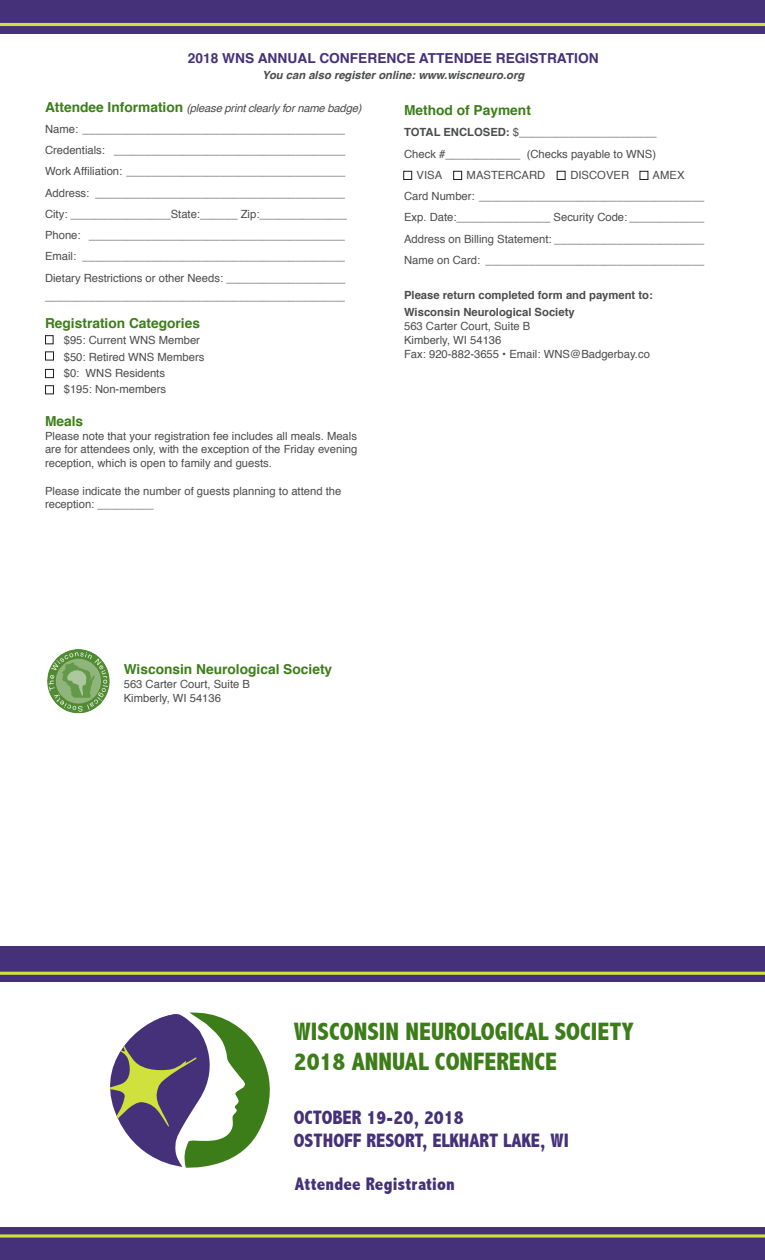
<style>
.page{position:relative;width:765px;height:1260px;background:#fff}
.page>*{position:absolute;margin:0;border:0;box-sizing:border-box;transform-origin:0 0}
.t1{font:800 condensed 25.25px "Abadi";color:#3c7d19}
.t2{font:800 condensed 19.5px "Abadi";color:#453179}
.t3{font:800 condensed 18.25px "Abadi";letter-spacing:.01em;color:#453179}
.t4{font:700 13.75px "Helvetica";color:#3c7d19}
.t5{font:700 13.75px "Helvetica";color:#453179}
.t6{font:11.25px/13.8px "Helvetica";color:#4b4c4d}
.t7{font:700 11.25px "Helvetica";color:#4b4c4d}
.t8{font:italic 11.25px "Helvetica";letter-spacing:-.02em;color:#4b4c4d}
.t9{font:italic 700 11.25px "Helvetica";color:#4b4c4d}
.s1{font-weight:700;font-style:normal;font-size:13.75px;color:#3c7d19}
.s2{font-weight:700}
</style>
<div class="page">
<div style="left:45px;top:335px;width:9px;height:9px;border:1px solid #231f20"></div>
<div style="left:45px;top:351px;width:9px;height:10px;border:1px solid #231f20"></div>
<div style="left:45px;top:369px;width:9px;height:9px;border:1px solid #231f20"></div>
<div style="left:45px;top:385px;width:9px;height:9px;border:1px solid #231f20"></div>
<div style="left:403px;top:171px;width:9px;height:9px;border:1px solid #231f20"></div>
<div style="left:453px;top:171px;width:9px;height:9px;border:1px solid #231f20"></div>
<div style="left:557px;top:171px;width:9px;height:9px;border:1px solid #231f20"></div>
<div style="left:639px;top:171px;width:9px;height:9px;border:1px solid #231f20"></div>
<svg style="left:110px;top:1012px;width:160px;height:156px"></svg>
<img style="left:47px;top:649px;width:63px;height:64px">
<div style="left:0;top:946px;width:765px;height:36px;background:#453179"></div>
<hr style="left:0;top:972px;width:765px;height:3px;background:#d0e13d">
<div style="left:0;top:1227px;width:765px;height:33px;background:#453179"></div>
<svg style="left:0;top:1234px;width:765px;height:4px;background:#b1ba4a"></svg>
<div style="left:0;top:0;width:765px;height:33px;background:#453179"></div>
<hr style="left:0;top:23px;width:765px;height:3px;background:#d0e13d">
<p class="t5" style="left:188px;top:47px;width:412px">2018 WNS ANNUAL CONFERENCE ATTENDEE REGISTRATION</p>
<p class="t9" style="left:262px;top:66px;width:263px">You can also register online: www.wiscneuro.org</p>
<p class="t8" style="left:45px;top:99px;width:318px"><span class="s1">Attendee Information</span> (please print clearly for name badge)</p>
<p class="t6" style="left:45px;top:122px;width:302px">Name: __________________________________________</p>
<p class="t6" style="left:45px;top:144px;width:302px">Credentials: _____________________________________</p>
<p class="t6" style="left:45px;top:165px;width:302px">Work Affiliation: ___________________________________</p>
<p class="t6" style="left:45px;top:186px;width:302px">Address: ________________________________________</p>
<p class="t6" style="left:45px;top:207px;width:304px">City: ________________State:______ Zip:______________</p>
<p class="t6" style="left:45px;top:229px;width:302px">Phone: _________________________________________</p>
<p class="t6" style="left:45px;top:250px;width:302px">Email: __________________________________________</p>
<p class="t6" style="left:45px;top:269px;width:302px;line-height:18.8px">Dietary Restrictions or other Needs: ___________________ ________________________________________________</p>
<p class="t4" style="left:45px;top:312px;width:157px">Registration Categories</p>
<p class="t6" style="left:64px;top:334px;width:138px">$95: Current WNS Member</p>
<p class="t6" style="left:64px;top:350px;width:142px">$50: Retired WNS Members</p>
<p class="t6" style="left:64px;top:366px;width:103px">$0: WNS Residents</p>
<p class="t6" style="left:64px;top:383px;width:104px">$195: Non-members</p>
<p class="t4" style="left:45px;top:410px;width:40px">Meals</p>
<p class="t6" style="left:45px;top:429px;width:314px;text-align:justify">Please note that your registration fee includes all meals. Meals are for attendees only, with the exception of the Friday evening reception, which is open to family and guests.</p>
<p class="t6" style="left:45px;top:484px;width:298px">Please indicate the number of guests planning to attend the reception: _________</p>
<p class="t4" style="left:404px;top:99px;width:128px">Method of Payment</p>
<p class="t6" style="left:404px;top:126px;width:254px"><span class="s2">TOTAL ENCLOSED:</span> $______________________</p>
<p class="t6" style="left:404px;top:147px;width:253px">Check #____________ (Checks payable to WNS)</p>
<p class="t6" style="left:417px;top:168px;width:27px">VISA</p>
<p class="t6" style="left:467px;top:168px;width:80px">MASTERCARD</p>
<p class="t6" style="left:570px;top:168px;width:60px">DISCOVER</p>
<p class="t6" style="left:653px;top:168px;width:33px">AMEX</p>
<p class="t6" style="left:404px;top:190px;width:302px">Card Number: ____________________________________</p>
<p class="t6" style="left:404px;top:211px;width:302px">Exp. Date:_______________ Security Code: ____________</p>
<p class="t6" style="left:404px;top:232px;width:302px">Address on Billing Statement: ________________________</p>
<p class="t6" style="left:404px;top:253px;width:302px">Name on Card: ___________________________________</p>
<p class="t7" style="left:404px;top:286px;width:250px">Please return completed form and payment to:</p>
<p class="t7" style="left:404px;top:303px;width:172px">Wisconsin Neurological Society</p>
<p class="t6" style="left:404px;top:320px;width:128px">563 Carter Court, Suite B</p>
<p class="t6" style="left:404px;top:333px;width:99px">Kimberly, WI 54136</p>
<p class="t6" style="left:404px;top:347px;width:247px">Fax: 920-882-3655 • Email: WNS@Badgerbay.co</p>
<p class="t4" style="left:124px;top:658px;width:210px">Wisconsin Neurological Society</p>
<p class="t6" style="left:124px;top:677px;width:128px">563 Carter Court, Suite B</p>
<p class="t6" style="left:124px;top:691px;width:99px">Kimberly, WI 54136</p>
<p class="t1" style="left:294px;top:1017px;width:342px">WISCONSIN NEUROLOGICAL SOCIETY</p>
<p class="t1" style="left:294px;top:1047px;width:265px">2018 ANNUAL CONFERENCE</p>
<p class="t2" style="left:294px;top:1106px;width:171px">OCTOBER 19-20, 2018</p>
<p class="t2" style="left:294px;top:1129px;width:276px">OSTHOFF RESORT, ELKHART LAKE, WI</p>
<p class="t3" style="left:295px;top:1173px;width:162px">Attendee Registration</p>
</div>
